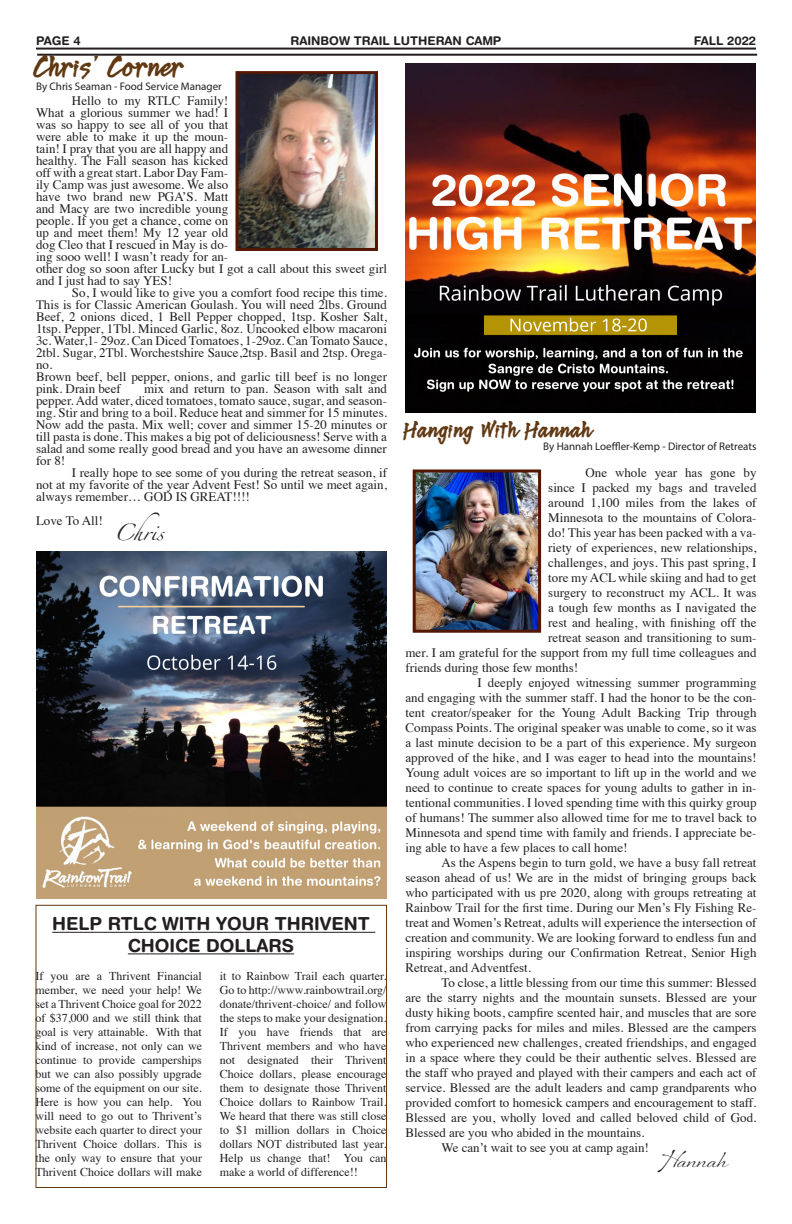
<style>
.page{position:relative;width:792px;height:1224px;background:#fff}
.page>*{position:absolute;margin:0;border:0;box-sizing:border-box;transform-origin:0 0}
.t1{font:italic 700 36px "Legault Std";color:#603913}
.t2{font:italic 700 28px "Legault Std";color:#603913}
.t3{font:23px "Sheila";color:#231f20}
.t4{font:700 18px/21.6px "Helvetica Rounded";color:#231f20;text-align:center}
.t5{font:15px "Zapfino";color:#231f20}
.t6{font:13px/12px "Times";color:#231f20;text-align:justify}
.t7{font:12px/14px "Times";color:#231f20;text-align:justify}
.t8{font:700 12px "Helvetica Rounded";color:#231f20}
.t9{font:11px "Myriad Pro";color:#231f20}
</style>
<div class="page">
<hr style="left:37px;top:54px;width:720px;height:2px;background:#231f20">
<hr style="left:36px;top:48px;width:720px;height:2px;background:#231f20">
<img style="left:240px;top:75px;width:134px;height:172px">
<div style="left:236px;top:71px;width:142px;height:180px;border:3px solid #531600"></div>
<img style="left:406px;top:64px;width:350px;height:349px">
<img style="left:417px;top:473px;width:120px;height:156px">
<div style="left:413px;top:469px;width:128px;height:164px;border:3px solid #531600"></div>
<svg style="left:35px;top:904px;width:352px;height:284px"></svg>
<img style="left:36px;top:551px;width:351px;height:347px">
<p class="t8" style="left:36px;top:34px;width:46px">PAGE 4</p>
<p class="t8" style="left:291px;top:34px;width:212px">RAINBOW TRAIL LUTHERAN CAMP</p>
<p class="t8" style="left:694px;top:34px;width:64px">FALL 2022</p>
<p class="t1" style="left:36px;top:49px;width:164px">Chris’Corner</p>
<p class="t9" style="left:36px;top:79px;width:187px">By Chris Seaman - Food Service Manager</p>
<p class="t6" style="left:36px;top:94px;width:353px;text-align:left;text-indent:36px">Hello to my RTLC Family!<br>What a glorious summer we had! I<br>was so happy to see all of you that<br>were able to make it up the moun-<br>tain! I pray that you are all happy and<br>healthy. The Fall season has kicked<br>off with a great start. Labor Day Fam-<br>ily Camp was just awesome. We also<br>have two brand new PGA’S. Matt<br>and Macy are two incredible young<br>people. If you get a chance, come on<br>up and meet them! My 12 year old<br>dog Cleo that I rescued in May is do-<br>ing sooo well! I wasn’t ready for an-<br>other dog so soon after Lucky but I got a call about this sweet girl and I just had to say YES!</p>
<p class="t6" style="left:36px;top:286px;width:353px;text-indent:36px">So, I would like to give you a comfort food recipe this time.<br>This is for Classic American Goulash. You will need 2lbs. Ground Beef, 2 onions diced, 1 Bell Pepper chopped, 1tsp. Kosher Salt, 1tsp. Pepper, 1Tbl. Minced Garlic, 8oz. Uncooked elbow macaroni 3c. Water,1- 29oz. Can Diced Tomatoes, 1-29oz. Can Tomato Sauce, 2tbl. Sugar, 2Tbl. Worchestshire Sauce,2tsp. Basil and 2tsp. Orega&shy;no.</p>
<p class="t6" style="left:36px;top:370px;width:353px">Brown beef, bell pepper, onions, and garlic till beef is no longer pink. Drain beef</p>
<p class="t6" style="left:36px;top:382px;width:353px;text-indent:108px">mix and return to pan. Season with salt and pepper. Add water, diced tomatoes, tomato sauce, sugar, and season&shy;ing. Stir and bring to a boil. Reduce heat and simmer for 15 minutes.<br>Now add the pasta. Mix well; cover and simmer 15-20 minutes or till pasta is done. This makes a big pot of deliciousness! Serve with a salad and some really good bread and you have an awesome dinner for 8!</p>
<p class="t6" style="left:36px;top:466px;width:353px;text-indent:36px">I really hope to see some of you during the retreat season, if not at my favorite of the year Advent Fest! So until we meet again, always remember… GOD IS GREAT!!!!</p>
<p class="t6" style="left:36px;top:514px;width:68px">Love To All!</p>
<p class="t5" style="left:114px;top:526px;width:52px">Chris</p>
<p class="t4" style="left:52px;top:913px;width:319px">HELP RTLC WITH YOUR THRIVENT<br>CHOICE DOLLARS</p>
<p class="t7" style="left:35px;top:968px;width:168px">If you are a Thrivent Financial member, we need your help! We set a Thrivent Choice goal for 2022 of $37,000 and we still think that goal is very attainable. With that kind of increase, not only can we continue to provide camperships but we can also possibly upgrade some of the equipment on our site.</p>
<p class="t7" style="left:35px;top:1094px;width:168px">Here is how you can help. You will need to go out to Thrivent’s website each quarter to direct your Thrivent Choice dollars. This is the only way to ensure that your Thrivent Choice dollars will make</p>
<p class="t7" style="left:220px;top:968px;width:168px">it to Rainbow Trail each quarter.<br>Go to http://www.rainbowtrail.org/ donate/thrivent-choice/ and follow the steps to make your designation.</p>
<p class="t7" style="left:220px;top:1024px;width:168px">If you have friends that are Thrivent members and who have not designated their Thrivent Choice dollars, please encourage them to designate those Thrivent Choice dollars to Rainbow Trail.<br>We heard that there was still close to $1 million dollars in Choice dollars NOT distributed last year.<br>Help us change that! You can make a world of difference!!</p>
<p class="t2" style="left:406px;top:415px;width:190px">Ha nging With Ha nnah</p>
<p class="t9" style="left:543px;top:439px;width:215px">By Hannah Loeffler-Kemp - Director of Retreats</p>
<p class="t6" style="left:586px;top:466px;width:172px">One whole year has gone by</p>
<p class="t6" style="left:548px;top:481px;width:210px">since I packed my bags and traveled</p>
<p class="t6" style="left:548px;top:496px;width:210px">around 1,100 miles from the lakes of</p>
<p class="t6" style="left:548px;top:511px;width:210px">Minnesota to the mountains of Colora-</p>
<p class="t6" style="left:548px;top:526px;width:210px">do! This year has been packed with a va-</p>
<p class="t6" style="left:548px;top:541px;width:210px">riety of experiences, new relationships,</p>
<p class="t6" style="left:548px;top:556px;width:210px">challenges, and joys. This past spring, I</p>
<p class="t6" style="left:548px;top:571px;width:210px">tore my ACL while skiing and had to get</p>
<p class="t6" style="left:548px;top:586px;width:210px">surgery to reconstruct my ACL. It was</p>
<p class="t6" style="left:548px;top:601px;width:210px">a tough few months as I navigated the</p>
<p class="t6" style="left:548px;top:616px;width:210px">rest and healing, with finishing off the</p>
<p class="t6" style="left:548px;top:631px;width:210px">retreat season and transitioning to sum-</p>
<p class="t6" style="left:406px;top:646px;width:353px">mer. I am grateful for the support from my full time colleagues and</p>
<p class="t6" style="left:406px;top:661px;width:174px">friends during those few months!</p>
<p class="t6" style="left:406px;top:674px;width:353px;line-height:15px;text-indent:72px">I deeply enjoyed witnessing summer programming and engaging with the summer staff. I had the honor to be the con&shy;tent creator/speaker for the Young Adult Backing Trip through Compass Points. The original speaker was unable to come, so it was a last minute decision to be a part of this experience. My surgeon approved of the hike, and I was eager to head into the mountains!<br>Young adult voices are so important to lift up in the world and we need to continue to create spaces for young adults to gather in in&shy;tentional communities. I loved spending time with this quirky group of humans! The summer also allowed time for me to travel back to Minnesota and spend time with family and friends. I appreciate be&shy;ing able to have a few places to call home!</p>
<p class="t6" style="left:406px;top:854px;width:353px;line-height:15px;text-indent:36px">As the Aspens begin to turn gold, we have a busy fall retreat season ahead of us! We are in the midst of bringing groups back who participated with us pre 2020, along with groups retreating at Rainbow Trail for the first time. During our Men’s Fly Fishing Re&shy;treat and Women’s Retreat, adults will experience the intersection of creation and community. We are looking forward to endless fun and inspiring worships during our Confirmation Retreat, Senior High Retreat, and Adventfest.</p>
<p class="t6" style="left:406px;top:974px;width:353px;line-height:15px;text-indent:36px">To close, a little blessing from our time this summer: Blessed are the starry nights and the mountain sunsets. Blessed are your dusty hiking boots, campfire scented hair, and muscles that are sore from carrying packs for miles and miles. Blessed are the campers who experienced new challenges, created friendships, and engaged in a space where they could be their authentic selves. Blessed are the staff who prayed and played with their campers and each act of service. Blessed are the adult leaders and camp grandparents who provided comfort to homesick campers and encouragement to staff.<br>Blessed are you, wholly loved and called beloved child of God.<br>Blessed are you who abided in the mountains.</p>
<p class="t6" style="left:442px;top:1141px;width:209px">We can’t wait to see you at camp again!</p>
<p class="t3" style="left:658px;top:1146px;width:72px">Hannah</p>
</div>
